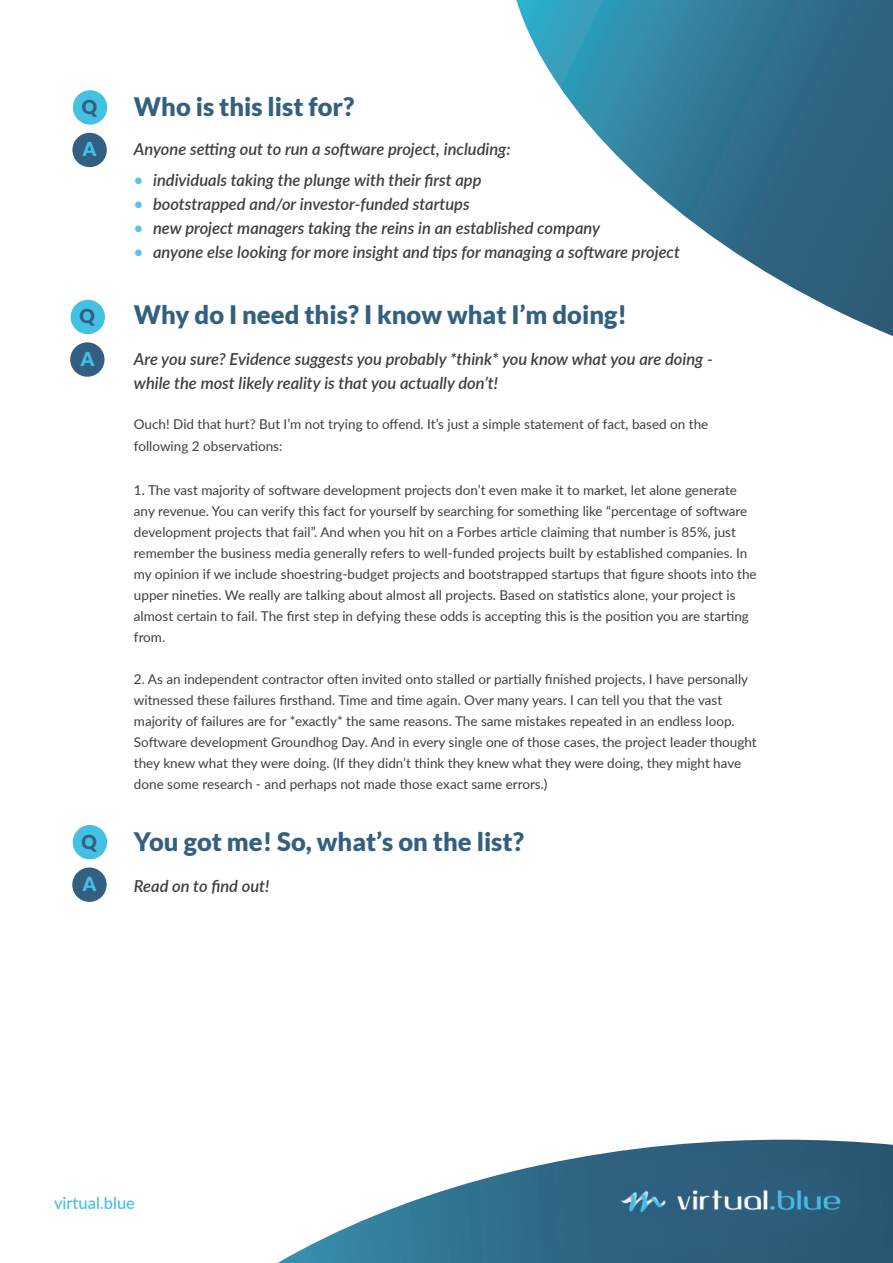
<style>
.page{position:relative;width:893px;height:1263px;background:#fff}
.page>*{position:absolute;margin:0;border:0;box-sizing:border-box;transform-origin:0 0}
.t1{font:900 25.5px "Lato";color:#336080}
.t2{font:900 19.2px "Lato";color:#336080}
.t3{font:900 19.2px "Lato";color:#44c0e3}
.t4{font:italic 600 16.5px/24px "Lato";color:#3e3e3f}
.t5{font:500 16.5px "Lato";color:#44c0e3}
.t6{font:13.5px/21px "Lato";color:#3e3e3f}
.s1{color:#57c6e6}
</style>
<div class="page">
<div style="left:73px;top:90px;width:34px;height:35px;background:#44c0e3;border-radius:50%"></div>
<div style="left:72px;top:133px;width:35px;height:34px;background:#336080;border-radius:50%"></div>
<div style="left:71px;top:300px;width:34px;height:34px;background:#44c0e3;border-radius:50%"></div>
<div style="left:70px;top:342px;width:35px;height:35px;background:#336080;border-radius:50%"></div>
<div style="left:73px;top:825px;width:34px;height:34px;background:#44c0e3;border-radius:50%"></div>
<div style="left:72px;top:867px;width:35px;height:35px;background:#336080;border-radius:50%"></div>
<svg style="left:277px;top:1140px;width:607px;height:123px"></svg>
<img style="left:591px;top:1144px;width:302px;height:119px">
<svg style="left:516px;top:0;width:377px;height:336px"></svg>
<p class="t2" style="left:82px;top:95px;width:17px">Q</p>
<p class="t3" style="left:83px;top:138px;width:16px">A</p>
<p class="t1" style="left:134px;top:92px;width:222px">Who is this list for?</p>
<p class="t4" style="left:134px;top:136px;width:378px">Anyone setting out to run a software project, including:</p>
<p class="t4" style="left:134px;top:168px;width:349px"><span class="s1">•</span> individuals taking the plunge with their first app</p>
<p class="t4" style="left:134px;top:192px;width:337px"><span class="s1">•</span> bootstrapped and/or investor-funded startups</p>
<p class="t4" style="left:134px;top:216px;width:468px"><span class="s1">•</span> new project managers taking the reins in an established company</p>
<p class="t4" style="left:134px;top:240px;width:548px"><span class="s1">•</span> anyone else looking for more insight and tips for managing a software project</p>
<p class="t2" style="left:79px;top:305px;width:17px">Q</p>
<p class="t3" style="left:80px;top:348px;width:16px">A</p>
<p class="t1" style="left:134px;top:299px;width:495px">Why do I need this? I know what I’m doing!</p>
<p class="t4" style="left:134px;top:347px;width:580px">Are you sure? Evidence suggests you probably *think* you know what you are doing - while the most likely reality is that you actually don’t!</p>
<p class="t6" style="left:134px;top:412px;width:576px;line-height:22.5px">Ouch! Did that hurt? But I’m not trying to offend. It’s just a simple statement of fact, based on the following 2 observations:</p>
<p class="t6" style="left:134px;top:479px;width:624px">1. The vast majority of software development projects don’t even make it to market, let alone generate any revenue. You can verify this fact for yourself by searching for something like “percentage of software development projects that fail”. And when you hit on a Forbes article claiming that number is 85%, just remember the business media generally refers to well-funded projects built by established companies. In my opinion if we include shoestring-budget projects and bootstrapped startups that figure shoots into the upper nineties. We really are talking about almost all projects. Based on statistics alone, your project is almost certain to fail. The first step in defying these odds is accepting this is the position you are starting from.</p>
<p class="t6" style="left:134px;top:668px;width:624px">2. As an independent contractor often invited onto stalled or partially finished projects, I have personally witnessed these failures firsthand. Time and time again. Over many years. I can tell you that the vast majority of failures are for *exactly* the same reasons. The same mistakes repeated in an endless loop.<br>Software development Groundhog Day. And in every single one of those cases, the project leader thought they knew what they were doing. (If they didn’t think they knew what they were doing, they might have done some research - and perhaps not made those exact same errors.)</p>
<p class="t2" style="left:82px;top:830px;width:17px">Q</p>
<p class="t3" style="left:82px;top:873px;width:16px">A</p>
<p class="t1" style="left:134px;top:827px;width:391px">You got me! So, what’s on the list?</p>
<p class="t4" style="left:134px;top:873px;width:137px">Read on to find out!</p>
<p class="t5" style="left:54px;top:1191px;width:83px">virtual.blue</p>
</div>
